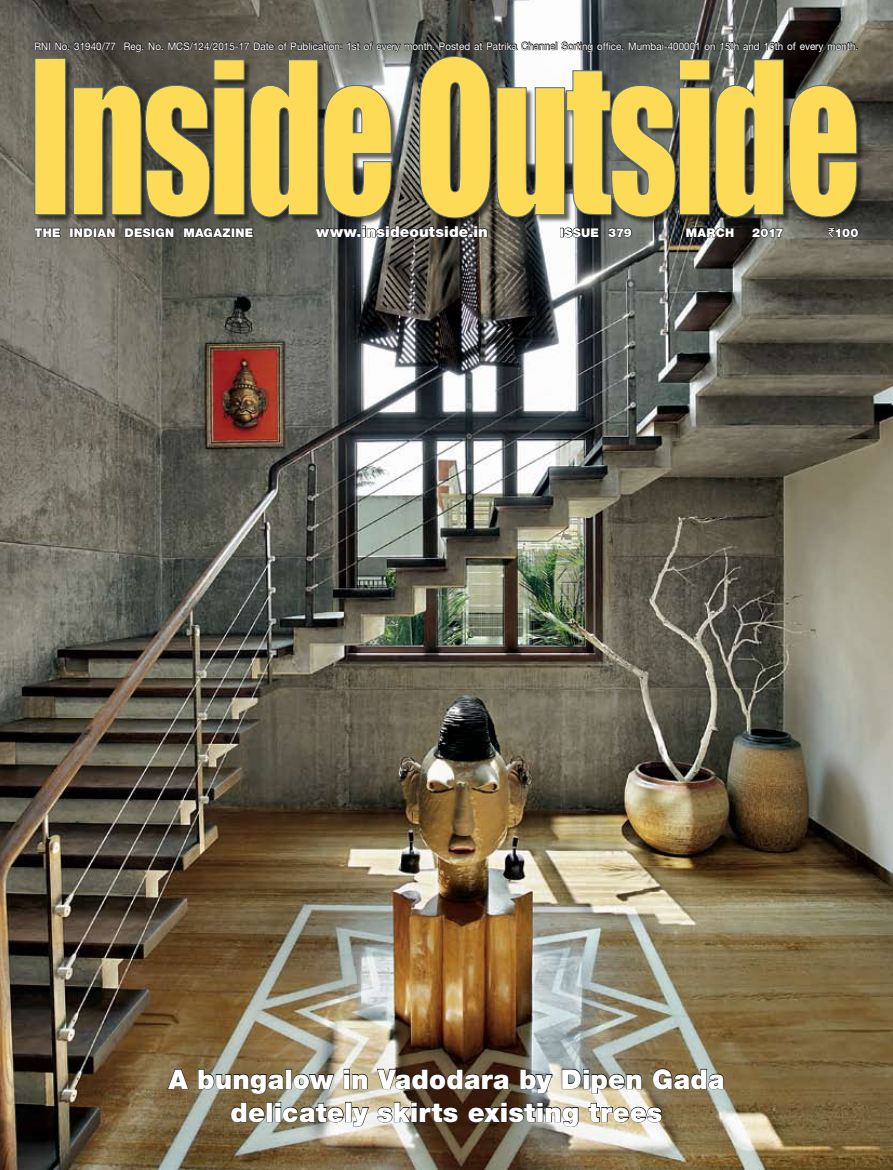
<style>
.page{position:relative;width:893px;height:1170px;background:#fff}
.page>*{position:absolute;margin:0;border:0;box-sizing:border-box;transform-origin:0 0}
.t1{font:900 27px/33px "Helvetica Neue";letter-spacing:.005em;color:#fff;text-align:center}
.t2{font:900 15px "Helvetica Neue";letter-spacing:.01em;color:#fff}
.t3{font:900 12px "Helvetica Neue";letter-spacing:.025em;color:#fff}
.t4{font:10.5px "Helvetica Neue";color:#fff;scale:.94 1}
.s1{font-family:"Rupee Foradian";font-weight:400}
</style>
<div class="page">
<img style="left:0;top:0;width:893px;height:1169px">
<div style="left:36px;top:57px;width:834px;height:182px;background:#121212;opacity:.65"></div>
<svg style="left:34px;top:56px;width:823px;height:162px"></svg>
<svg style="left:35px;top:41px;width:81px;height:10px"></svg>
<svg style="left:124px;top:39px;width:734px;height:15px"></svg>
<svg style="left:34px;top:227px;width:27px;height:10px"></svg>
<svg style="left:70px;top:226px;width:45px;height:12px"></svg>
<svg style="left:124px;top:227px;width:50px;height:11px"></svg>
<svg style="left:183px;top:225px;width:71px;height:15px"></svg>
<svg style="left:315px;top:225px;width:173px;height:16px"></svg>
<svg style="left:560px;top:227px;width:39px;height:11px"></svg>
<svg style="left:608px;top:227px;width:24px;height:11px"></svg>
<svg style="left:686px;top:225px;width:48px;height:15px"></svg>
<svg style="left:752px;top:227px;width:31px;height:11px"></svg>
<svg style="left:827px;top:227px;width:32px;height:11px"></svg>
<svg style="left:167px;top:1068px;width:22px;height:21px"></svg>
<svg style="left:198px;top:1068px;width:87px;height:26px"></svg>
<div style="left:286px;top:1068px;width:6px;height:20px;border:1px solid #121212"></div>
<svg style="left:293px;top:1073px;width:41px;height:17px"></svg>
<svg style="left:343px;top:1068px;width:25px;height:21px"></svg>
<svg style="left:376px;top:1068px;width:134px;height:21px"></svg>
<svg style="left:520px;top:1068px;width:33px;height:25px"></svg>
<svg style="left:562px;top:1068px;width:80px;height:25px"></svg>
<svg style="left:652px;top:1067px;width:73px;height:22px"></svg>
<svg style="left:231px;top:1101px;width:34px;height:21px"></svg>
<div style="left:266px;top:1101px;width:7px;height:20px;border:1px solid #121212"></div>
<svg style="left:275px;top:1101px;width:69px;height:21px"></svg>
<div style="left:345px;top:1101px;width:6px;height:20px;border:1px solid #121212"></div>
<svg style="left:351px;top:1106px;width:18px;height:20px"></svg>
<svg style="left:377px;top:1101px;width:81px;height:21px"></svg>
<svg style="left:468px;top:1101px;width:111px;height:26px"></svg>
<svg style="left:588px;top:1102px;width:74px;height:20px"></svg>
<p class="t4" style="left:34px;top:40px;width:878px">RNI No. 31940/77 Reg. No. MCS/124/2015-17 Date of Publication: 1st of every month. Posted at Patrika Channel Sorting office, Mumbai-400001 on 15th and 16th of every month.</p>
<p class="t3" style="left:35px;top:225px;width:220px">THE INDIAN DESIGN MAGAZINE</p>
<h2 class="t2" style="left:316px;top:222px;width:173px">www.insideoutside.in</h2>
<p class="t3" style="left:560px;top:225px;width:74px">ISSUE 379</p>
<p class="t3" style="left:686px;top:225px;width:48px">march</p>
<p class="t3" style="left:752px;top:225px;width:33px">2017</p>
<p class="t3" style="left:828px;top:225px;width:32px"><span class="s1">`</span>100</p>
<h1 class="t1" style="left:168px;top:1062px;width:558px">A bungalow in Vadodara by Dipen Gada delicately skirts existing trees</h1>
</div>
